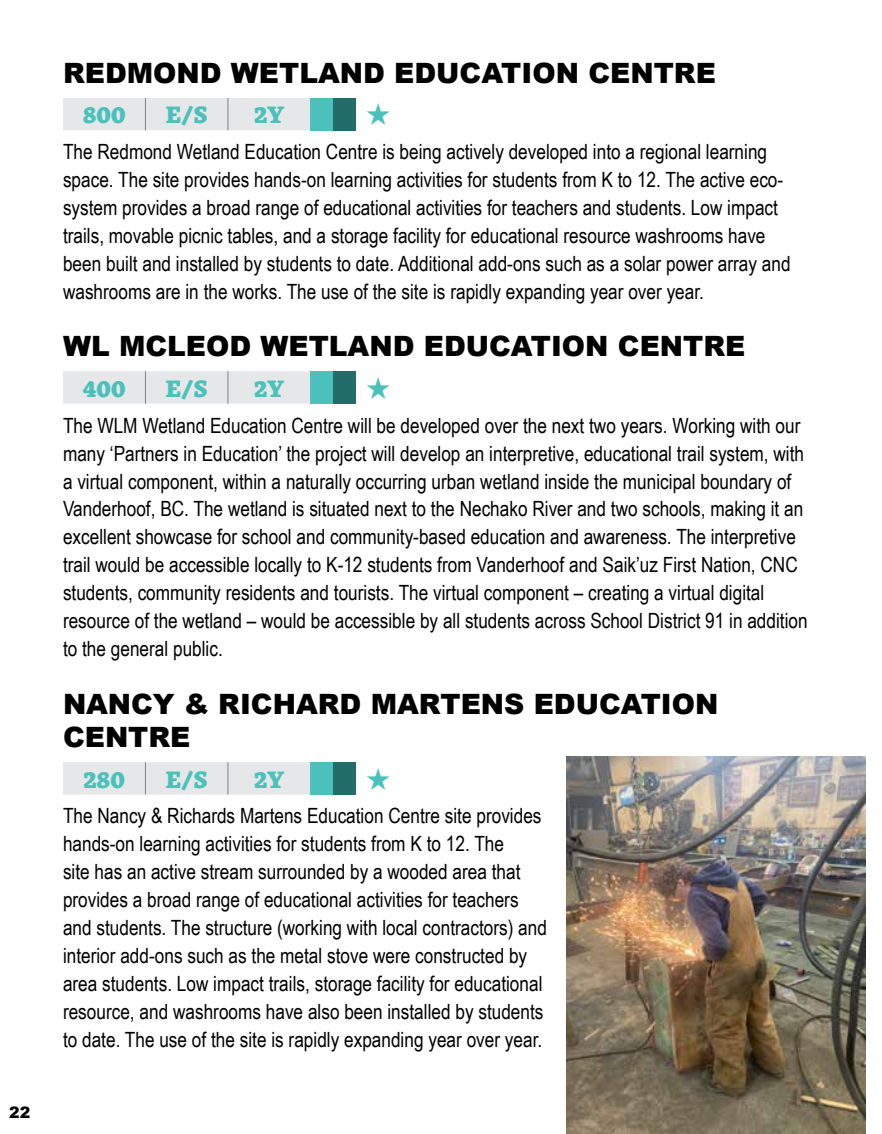
<style>
.page{position:relative;width:882px;height:1134px;background:#fff}
.page>*{position:absolute;margin:0;border:0;box-sizing:border-box;transform-origin:0 0}
.t1{font:900 28px/33.6px "Arial";color:#000}
.t2{font:800 24.5px "Skolar Latin";color:#4cc1bb}
.t3{font:21px/28px "Arial Narrow";color:#000}
.t4{font:900 15.75px "Arial";color:#000}
</style>
<div class="page">
<div style="left:63px;top:98px;width:247px;height:32px;background:#e6e7e8"></div>
<div style="left:310px;top:98px;width:23px;height:32px;background:#4cc1bb"></div>
<div style="left:333px;top:98px;width:23px;height:32px;background:#226d69"></div>
<hr style="left:145px;top:98px;width:1px;height:32px;background:#808285">
<hr style="left:228px;top:98px;width:1px;height:32px;background:#808285">
<div style="left:63px;top:371px;width:247px;height:33px;background:#e6e7e8"></div>
<div style="left:310px;top:371px;width:23px;height:33px;background:#4cc1bb"></div>
<div style="left:333px;top:371px;width:23px;height:33px;background:#226d69"></div>
<hr style="left:145px;top:371px;width:1px;height:33px;background:#808285">
<hr style="left:228px;top:371px;width:1px;height:33px;background:#808285">
<div style="left:63px;top:762px;width:247px;height:33px;background:#e6e7e8"></div>
<div style="left:310px;top:762px;width:23px;height:33px;background:#4cc1bb"></div>
<div style="left:333px;top:762px;width:23px;height:33px;background:#226d69"></div>
<hr style="left:145px;top:762px;width:1px;height:33px;background:#808285">
<hr style="left:228px;top:762px;width:1px;height:33px;background:#808285">
<img style="left:566px;top:756px;width:300px;height:378px">
<p class="t4" style="left:9px;top:1100px;width:23px">22</p>
<h1 class="t1" style="left:63px;top:55px;width:654px">REDMOND WETLAND EDUCATION CENTRE</h1>
<p class="t2" style="left:83px;top:94px;width:44px">800</p>
<p class="t2" style="left:166px;top:94px;width:43px">E/S</p>
<p class="t2" style="left:254px;top:94px;width:32px">2Y</p>
<p class="t3" style="left:63px;top:137px;width:729px">The Redmond Wetland Education Centre is being actively developed into a regional learning space. The site provides hands-on learning activities for students from K to 12. The active eco&shy;system provides a broad range of educational activities for teachers and students. Low impact trails, movable picnic tables, and a storage facility for educational resource washrooms have been built and installed by students to date. Additional add-ons such as a solar power array and washrooms are in the works. The use of the site is rapidly expanding year over year.</p>
<h1 class="t1" style="left:63px;top:329px;width:684px">WL MCLEOD WETLAND EDUCATION CENTRE</h1>
<p class="t2" style="left:83px;top:368px;width:45px">400</p>
<p class="t2" style="left:166px;top:368px;width:43px">E/S</p>
<p class="t2" style="left:254px;top:368px;width:32px">2Y</p>
<p class="t3" style="left:63px;top:410px;width:746px">The WLM Wetland Education Centre will be developed over the next two years. Working with our many ‘Partners in Education’ the project will develop an interpretive, educational trail system, with a virtual component, within a naturally occurring urban wetland inside the municipal boundary of Vanderhoof, BC. The wetland is situated next to the Nechako River and two schools, making it an excellent showcase for school and community-based education and awareness. The interpretive trail would be accessible locally to K-12 students from Vanderhoof and Saik’uz First Nation, CNC students, community residents and tourists. The virtual component – creating a virtual digital resource of the wetland – would be accessible by all students across School District 91 in addition to the general public.</p>
<h1 class="t1" style="left:63px;top:686px;width:657px">NANCY &amp; RICHARD MARTENS EDUCATION<br>CENTRE</h1>
<p class="t2" style="left:83px;top:759px;width:43px">280</p>
<p class="t2" style="left:166px;top:759px;width:43px">E/S</p>
<p class="t2" style="left:254px;top:759px;width:32px">2Y</p>
<p class="t3" style="left:63px;top:801px;width:486px">The Nancy &amp; Richards Martens Education Centre site provides hands-on learning activities for students from K to 12. The<br>site has an active stream surrounded by a wooded area that provides a broad range of educational activities for teachers and students. The structure (working with local contractors) and interior add-ons such as the metal stove were constructed by area students. Low impact trails, storage facility for educational resource, and washrooms have also been installed by students to date. The use of the site is rapidly expanding year over year.</p>
</div>
